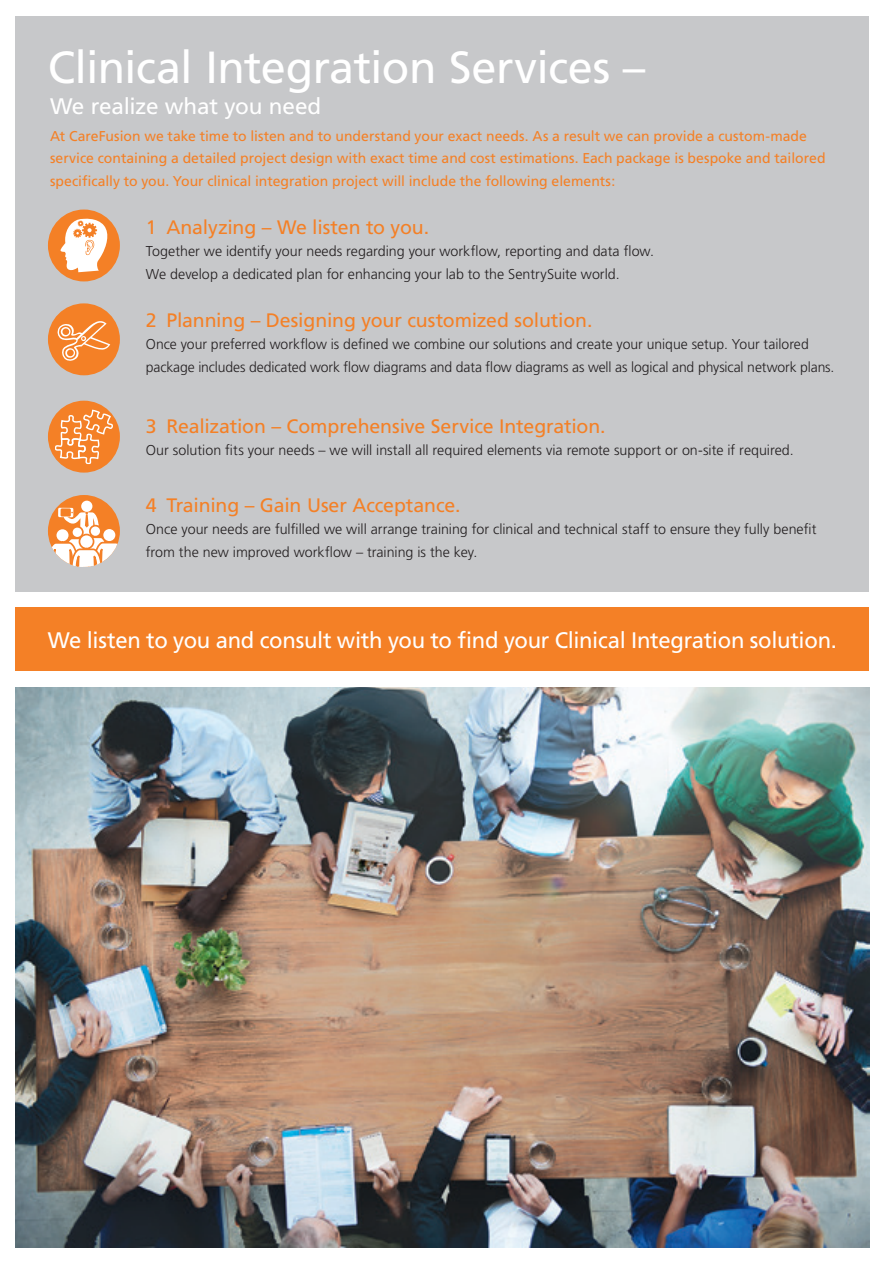
<style>
.page{position:relative;width:885px;height:1263px;background:#fff}
.page>*{position:absolute;margin:0;border:0;box-sizing:border-box;transform-origin:0 0}
.t1{font:45px "Frutiger";letter-spacing:-.015em;color:#fff}
.t2{font:22.5px "Frutiger";letter-spacing:-.015em;color:#fff}
.t3{font:19.5px "Frutiger";letter-spacing:-.01em;color:#f48026}
.t4{font:300 14.25px/22.5px "Frutiger";color:#231f20}
.t5{font:14.25px/22.5px "Frutiger";color:#f48026}
</style>
<div class="page">
<div style="left:16px;top:16px;width:852px;height:575px;background:#c7c8ca"></div>
<div style="left:48px;top:209px;width:72px;height:72px;background:#f48026;border-radius:50%"></div>
<svg style="left:60px;top:219px;width:47px;height:53px"></svg>
<div style="left:48px;top:303px;width:72px;height:72px;background:#f48026;border-radius:50%"></div>
<svg style="left:57px;top:321px;width:53px;height:40px"></svg>
<div style="left:48px;top:401px;width:72px;height:72px;background:#f48026;border-radius:50%"></div>
<svg style="left:54px;top:408px;width:59px;height:57px"></svg>
<div style="left:48px;top:495px;width:72px;height:72px;background:#f48026;border-radius:50%"></div>
<div style="left:81px;top:501px;width:11px;height:11px;background:#fff;border-radius:50%"></div>
<svg style="left:48px;top:508px;width:72px;height:59px"></svg>
<img style="left:16px;top:687px;width:852px;height:560px">
<div style="left:16px;top:607px;width:852px;height:64px;background:#f48026"></div>
<h1 class="t1" style="left:48px;top:41px;width:599px">Clinical Integration Services –</h1>
<h2 class="t2" style="left:50px;top:93px;width:273px">We realize what you need</h2>
<p class="t5" style="left:50px;top:125px;width:777px">At CareFusion we take time to listen and to understand your exact needs. As a result we can provide a custom-made service containing a detailed project design with exact time and cost estimations. Each package is bespoke and tailored specifically to you. Your clinical integration project will include the following elements:</p>
<h3 class="t3" style="left:146px;top:216px;width:285px">1 Analyzing – We listen to you.</h3>
<p class="t4" style="left:146px;top:240px;width:509px">Together we identify your needs regarding your workflow, reporting and data flow.<br>We develop a dedicated plan for enhancing your lab to the SentrySuite world.</p>
<h3 class="t3" style="left:146px;top:309px;width:448px">2 Planning – Designing your customized solution.</h3>
<p class="t4" style="left:146px;top:333px;width:690px">Once your preferred workflow is defined we combine our solutions and create your unique setup. Your tailored package includes dedicated work flow diagrams and data flow diagrams as well as logical and physical network plans.</p>
<h3 class="t3" style="left:146px;top:414px;width:461px">3 Realization – Comprehensive Service Integration.</h3>
<p class="t4" style="left:146px;top:439px;width:649px">Our solution fits your needs – we will install all required elements via remote support or on-site if required.</p>
<h3 class="t3" style="left:146px;top:493px;width:316px">4 Training – Gain User Acceptance.</h3>
<p class="t4" style="left:146px;top:518px;width:672px">Once your needs are fulfilled we will arrange training for clinical and technical staff to ensure they fully benefit from the new improved workflow – training is the key.</p>
<h2 class="t2" style="left:48px;top:627px;width:790px">We listen to you and consult with you to find your Clinical Integration solution.</h2>
</div>
